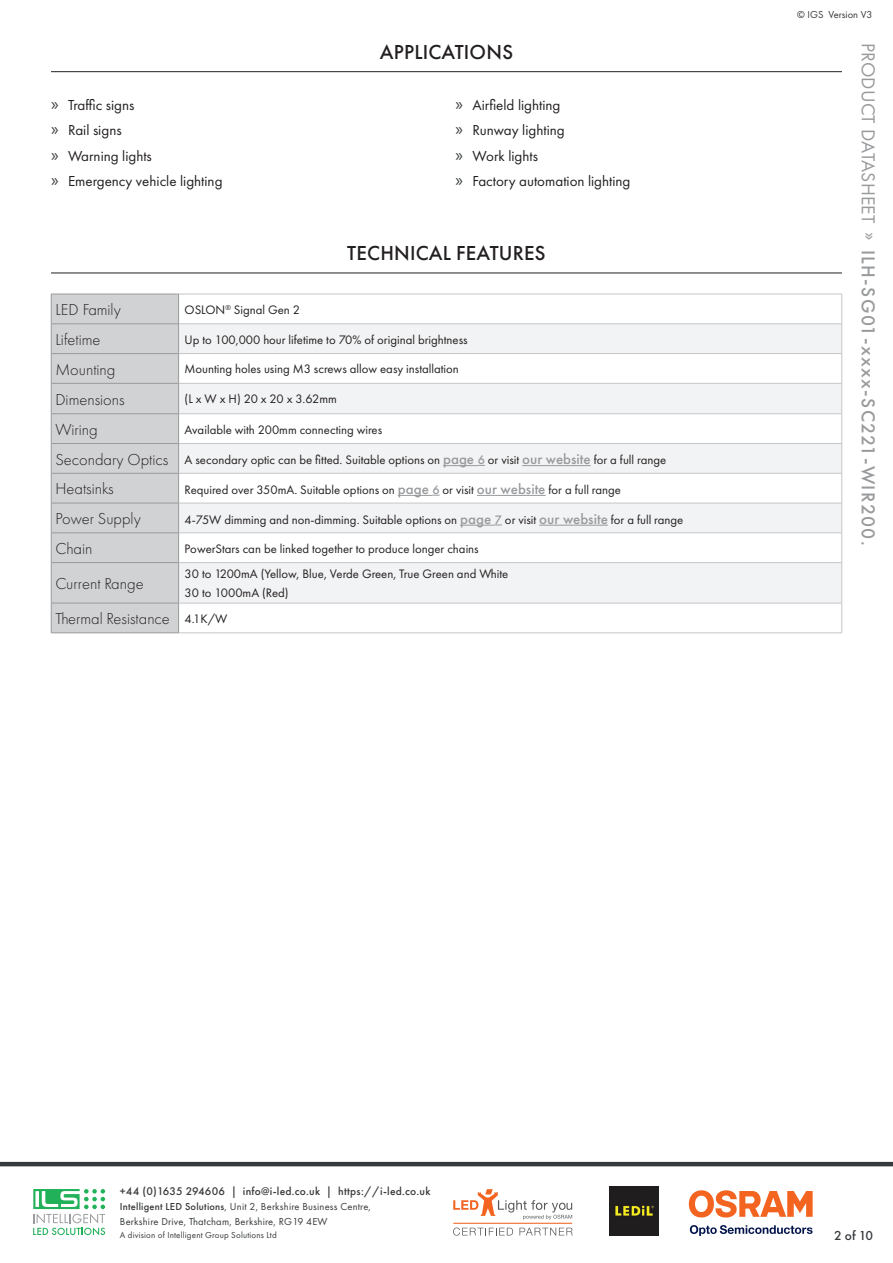
<style>
.page{position:relative;width:893px;height:1263px;background:#fff}
.page>*{position:absolute;margin:0;border:0;box-sizing:border-box;transform-origin:0 0}
.SubHeading{font:500 21px "Futura PT";letter-spacing:.01em;color:#231f20}
.t1{font:500 19.5px "Futura PT";letter-spacing:.07em;color:#989a9c}
.Bodytext{font:300 16.5px "Futura PT";color:#231f20}
.t2{font:15px "Futura PT";color:#231f20}
.t3{font:500 13.5px "Futura PT";color:#373a3c}
.Bodytext-2{font:12.75px/18.8px "Futura PT";color:#231f20}
.t4{font:500 11.55px "Futura PT";letter-spacing:.02em;color:#373a3c}
.t5{font:10.5px/15px "Futura PT";letter-spacing:.02em;color:#373a3c}
.t6{font:10.5px "Futura PT";color:#373a3c}
.t7{font:9px "Futura PT";letter-spacing:.02em;color:#373a3c}
.s1{font-family:"Myriad Pro";font-size:18px;color:#373a3c}
.s2{font-weight:500;font-size:15px;color:#989a9c}
.s3{font-weight:500;color:#989a9c}
.s4{font-weight:400}
.s5{font-weight:500}
</style>
<div class="page">
<svg style="left:453px;top:1189px;width:119px;height:31px"></svg>
<svg style="left:453px;top:1227px;width:60px;height:8px"></svg>
<svg style="left:519px;top:1228px;width:54px;height:7px"></svg>
<hr style="left:453px;top:1223px;width:119px;height:1px;background:#f36421">
<svg style="left:690px;top:1225px;width:122px;height:11px"></svg>
<svg style="left:689px;top:1190px;width:124px;height:27px"></svg>
<img style="left:609px;top:1186px;width:50px;height:50px">
<hr style="left:0;top:1162px;width:893px;height:4px;background:#373a3c">
<svg style="left:33px;top:1189px;width:72px;height:46px"></svg>
<hr style="left:51px;top:71px;width:791px;height:1px;background:#231f20">
<hr style="left:51px;top:273px;width:791px;height:1px;background:#231f20">
<svg style="left:179px;top:325px;width:662px;height:278px;fill:#f2f3f4"></svg>
<hr style="left:179px;top:324px;width:663px;height:1px;background:#c6c6c8">
<hr style="left:179px;top:353px;width:663px;height:1px;background:#c6c6c8">
<hr style="left:179px;top:383px;width:663px;height:1px;background:#c6c6c8">
<hr style="left:179px;top:413px;width:663px;height:1px;background:#c6c6c8">
<hr style="left:179px;top:443px;width:663px;height:1px;background:#c6c6c8">
<hr style="left:179px;top:473px;width:663px;height:1px;background:#c6c6c8">
<hr style="left:179px;top:503px;width:663px;height:1px;background:#c6c6c8">
<hr style="left:179px;top:533px;width:663px;height:1px;background:#c6c6c8">
<hr style="left:179px;top:562px;width:663px;height:1px;background:#c6c6c8">
<hr style="left:179px;top:294px;width:663px;height:1px;background:#c6c6c8">
<hr style="left:841px;top:294px;width:1px;height:30px;background:#c6c6c8">
<svg style="left:841px;top:325px;width:1px;height:58px"></svg>
<hr style="left:841px;top:383px;width:1px;height:31px;background:#c6c6c8">
<svg style="left:841px;top:414px;width:1px;height:59px"></svg>
<hr style="left:841px;top:473px;width:1px;height:30px;background:#c6c6c8">
<hr style="left:841px;top:503px;width:1px;height:30px;background:#c6c6c8">
<svg style="left:841px;top:533px;width:1px;height:29px"></svg>
<hr style="left:841px;top:563px;width:1px;height:40px;background:#c6c6c8">
<hr style="left:179px;top:603px;width:663px;height:1px;background:#c6c6c8">
<hr style="left:841px;top:603px;width:1px;height:30px;background:#c6c6c8">
<hr style="left:179px;top:633px;width:663px;height:1px;background:#c6c6c8">
<div style="left:51px;top:294px;width:128px;height:339px;background:#d1d2d4"></div>
<hr style="left:51px;top:563px;width:1px;height:40px;background:#989a9c">
<hr style="left:178px;top:563px;width:1px;height:40px;background:#989a9c">
<hr style="left:51px;top:603px;width:128px;height:1px;background:#989a9c">
<hr style="left:51px;top:603px;width:1px;height:30px;background:#989a9c">
<hr style="left:178px;top:603px;width:1px;height:30px;background:#989a9c">
<hr style="left:51px;top:633px;width:128px;height:1px;background:#989a9c">
<hr style="left:443px;top:465px;width:35px;height:1px;background:#989a9c">
<hr style="left:522px;top:465px;width:69px;height:1px;background:#989a9c">
<hr style="left:398px;top:495px;width:34px;height:1px;background:#989a9c">
<hr style="left:477px;top:495px;width:69px;height:1px;background:#989a9c">
<hr style="left:460px;top:525px;width:35px;height:1px;background:#989a9c">
<hr style="left:539px;top:525px;width:69px;height:1px;background:#989a9c">
<p class="t2" style="left:51px;top:96px;width:85px"><span class="s1">»</span> Traffic signs</p>
<p class="t2" style="left:51px;top:122px;width:72px"><span class="s1">»</span> Rail signs</p>
<p class="t2" style="left:51px;top:147px;width:102px"><span class="s1">»</span> Warning lights</p>
<p class="t2" style="left:51px;top:172px;width:173px"><span class="s1">»</span> Emergency vehicle lighting</p>
<p class="SubHeading" style="left:380px;top:39px;width:135px">APPLICATIONS</p>
<p class="t2" style="left:455px;top:96px;width:106px"><span class="s1">»</span> Airfield lighting</p>
<p class="t2" style="left:455px;top:122px;width:111px"><span class="s1">»</span> Runway lighting</p>
<p class="t2" style="left:455px;top:147px;width:84px"><span class="s1">»</span> Work lights</p>
<p class="t2" style="left:455px;top:172px;width:177px"><span class="s1">»</span> Factory automation lighting</p>
<p class="SubHeading" style="left:347px;top:240px;width:200px">TECHNICAL FEATURES</p>
<p class="Bodytext" style="left:55px;top:300px;width:67px">LED Family</p>
<p class="Bodytext-2" style="left:185px;top:300px;width:117px">OSLON<sup>®</sup> Signal Gen 2</p>
<p class="Bodytext" style="left:55px;top:330px;width:47px">Lifetime</p>
<p class="Bodytext-2" style="left:185px;top:330px;width:285px">Up to 100,000 hour lifetime to 70% of original brightness</p>
<p class="Bodytext" style="left:55px;top:360px;width:61px">Mounting</p>
<p class="Bodytext-2" style="left:185px;top:360px;width:276px">Mounting holes using M3 screws allow easy installation</p>
<p class="Bodytext" style="left:55px;top:390px;width:71px">Dimensions</p>
<p class="Bodytext-2" style="left:185px;top:390px;width:154px">(L x W x H) 20 x 20 x 3.62mm</p>
<p class="Bodytext" style="left:55px;top:420px;width:44px">Wiring</p>
<p class="Bodytext-2" style="left:185px;top:420px;width:199px">Available with 200mm connecting wires</p>
<p class="Bodytext" style="left:55px;top:450px;width:114px">Secondary Optics</p>
<p class="Bodytext-2" style="left:185px;top:450px;width:483px">A secondary optic can be fitted. Suitable options on <span class="s2">page</span> <span class="s3">6</span> or visit <span class="s2">our website</span> for a full range</p>
<p class="Bodytext" style="left:55px;top:480px;width:60px">Heatsinks</p>
<p class="Bodytext-2" style="left:185px;top:480px;width:438px">Required over 350mA. Suitable options on <span class="s2">page</span> <span class="s3">6</span> or visit <span class="s2">our website</span> for a full range</p>
<p class="Bodytext" style="left:55px;top:509px;width:87px">Power Supply</p>
<p class="Bodytext-2" style="left:185px;top:510px;width:500px">4-75W dimming and non-dimming. Suitable options on <span class="s2">page</span> <span class="s3">7</span> or visit <span class="s2">our website</span> for a full range</p>
<p class="Bodytext" style="left:55px;top:539px;width:38px">Chain</p>
<p class="Bodytext-2" style="left:185px;top:539px;width:296px">PowerStars can be linked together to produce longer chains</p>
<p class="Bodytext" style="left:55px;top:574px;width:90px">Current Range</p>
<p class="Bodytext-2" style="left:185px;top:565px;width:325px">30 to 1200mA (Yellow, Blue, Verde Green, True Green and White<br>30 to 1000mA (Red)</p>
<p class="Bodytext" style="left:55px;top:609px;width:116px">Thermal Resistance</p>
<p class="Bodytext-2" style="left:185px;top:609px;width:44px">4.1K/W</p>
<p class="t6" style="left:797px;top:8px;width:77px">© IGS Version V3</p>
<h2 class="t1" style="left:880px;top:43px;width:504px;rotate:90deg"><span class="s4">PRODUCT DATASHEET </span><sup>»</sup> ILH-SG01-xxxx-SC221-WIR200.</h2>
<p class="t4" style="left:120px;top:1184px;width:312px">+44 (0)1635 294606 | info@i-led.co.uk | https://i-led.co.uk</p>
<p class="t5" style="left:120px;top:1199px;width:253px"><span class="s5">Intelligent LED Solutions</span>, Unit 2, Berkshire Business Centre,<br>Berkshire Drive, Thatcham, Berkshire, RG19 4EW</p>
<p class="t7" style="left:120px;top:1230px;width:158px">A division of Intelligent Group Solutions Ltd</p>
<p class="t3" style="left:834px;top:1227px;width:41px">2 of 10</p>
</div>
